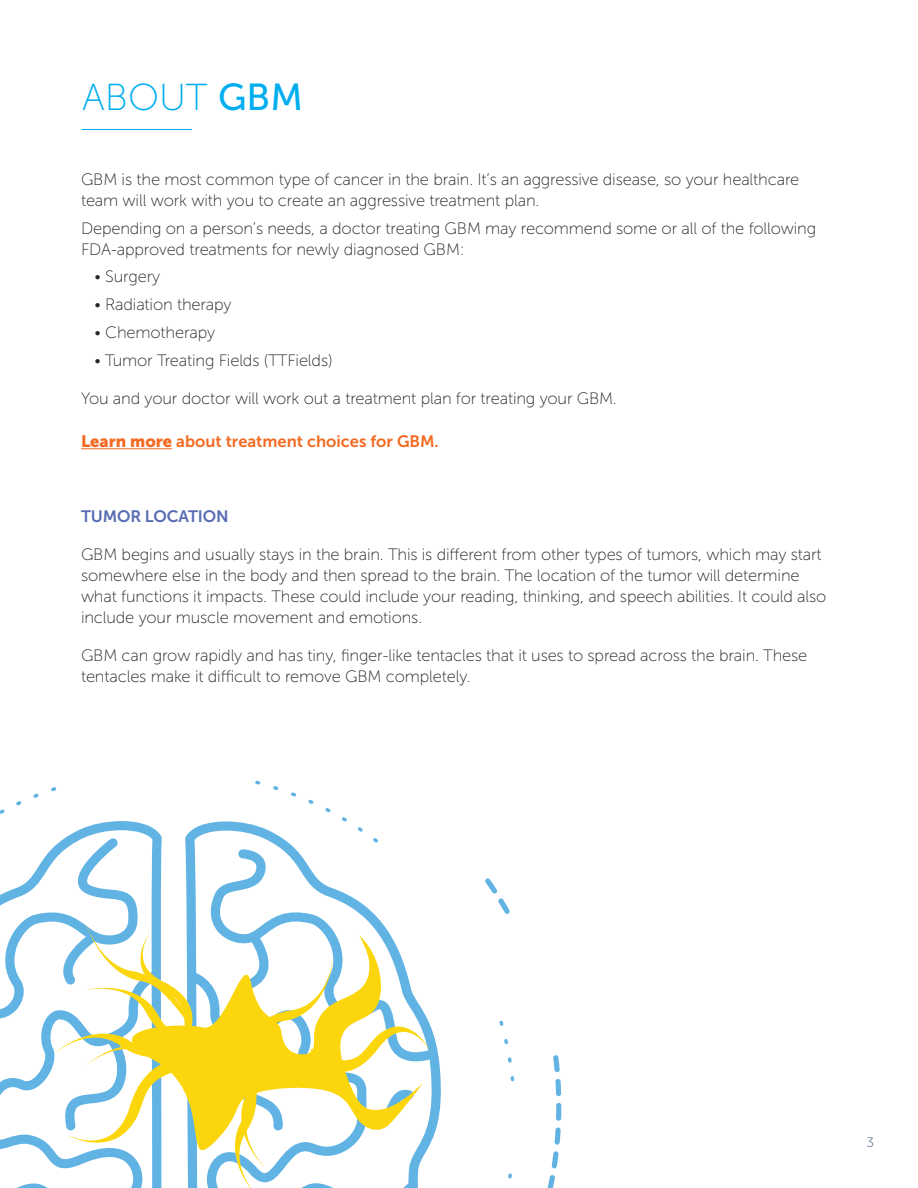
<style>
.page{position:relative;width:918px;height:1188px;background:#fff}
.page>*{position:absolute;margin:0;border:0;box-sizing:border-box;transform-origin:0 0}
.headline{font:37.5px "Museo Sans 100";color:#00aeef}
.body_copy{font:16.5px/21px "Museo Sans 100";letter-spacing:-.01em;color:#262626}
.t1{font:16.5px "Museo Sans 700";color:#f36a21}
.body_copy-2{font:16.5px "Museo Sans 700";letter-spacing:-.01em;color:#586cb4}
.t2{font:13.5px "Museo Sans 100";color:#394f7c}
.s1{font-family:"Museo Sans 500"}
.s2{font-family:"Museo Sans 900"}
</style>
<div class="page">
<hr style="left:81px;top:448px;width:91px;height:1px;background:#f36a21">
<hr style="left:82px;top:129px;width:110px;height:1px;background:#00aeef">
<svg style="left:185px;top:821px;width:256px;height:319px"></svg>
<svg style="left:65px;top:821px;width:97px;height:17px"></svg>
<svg style="left:0;top:838px;width:432px;height:350px"></svg>
<p class="headline" style="left:82px;top:78px;width:222px">ABOUT <span class="s1">GBM</span></p>
<p class="body_copy" style="left:81px;top:169px;width:720px">GBM is the most common type of cancer in the brain. It’s an aggressive disease, so your healthcare team will work with you to create an aggressive treatment plan.</p>
<p class="body_copy" style="left:81px;top:218px;width:737px">Depending on a person’s needs, a doctor treating GBM may recommend some or all of the following<br>FDA-approved treatments for newly diagnosed GBM:</p>
<p class="body_copy" style="left:94px;top:266px;width:67px">• Surgery</p>
<p class="body_copy" style="left:94px;top:294px;width:139px">• Radiation therapy</p>
<p class="body_copy" style="left:94px;top:322px;width:122px">• Chemotherapy</p>
<p class="body_copy" style="left:94px;top:350px;width:240px">• Tumor Treating Fields (TTFields)</p>
<p class="body_copy" style="left:81px;top:388px;width:537px">You and your doctor will work out a treatment plan for treating your GBM.</p>
<p class="t1" style="left:81px;top:432px;width:359px"><span class="s2">Learn more</span> about treatment choices for GBM.</p>
<p class="body_copy-2" style="left:81px;top:507px;width:149px">TUMOR LOCATION</p>
<p class="body_copy" style="left:81px;top:544px;width:747px">GBM begins and usually stays in the brain. This is different from other types of tumors, which may start somewhere else in the body and then spread to the brain. The location of the tumor will determine what functions it impacts. These could include your reading, thinking, and speech abilities. It could also include your muscle movement and emotions.</p>
<p class="body_copy" style="left:81px;top:645px;width:728px">GBM can grow rapidly and has tiny, finger-like tentacles that it uses to spread across the brain. These tentacles make it difficult to remove GBM completely.</p>
<p class="t2" style="left:866px;top:1135px;width:9px">3</p>
</div>
